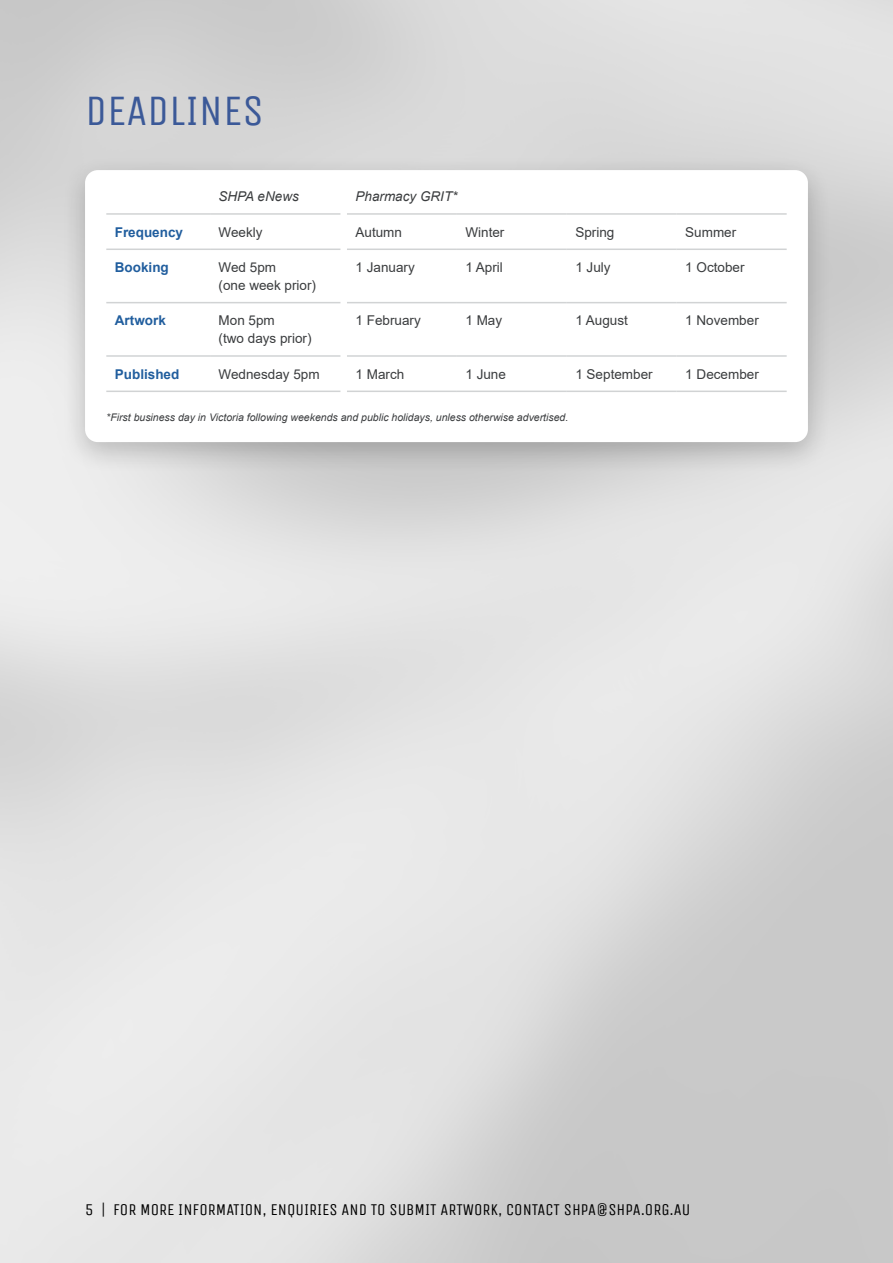
<style>
.page{position:relative;width:893px;height:1263px;background:#fff}
.page>*{position:absolute;margin:0;border:0;box-sizing:border-box;transform-origin:0 0}
.t1{font:43.5px "Unica One";color:#3b5998}
.t2{font:16.5px "Unica One";color:#000}
.t3{font:13.5px/18px "Arial";color:#3a3c3e}
.t4{font:700 13.5px "Arial";color:#215e9e}
.t5{font:italic 13.5px "Arial";color:#3a3c3e}
.t6{font:italic 10.5px "Arial";color:#3a3c3e}
</style>
<div class="page">
<div style="left:61px;top:155px;width:771px;height:319px;background:#000;opacity:.2"></div>
<div style="left:85px;top:170px;width:723px;height:272px;background:#fff;border-radius:13px"></div>
<hr style="left:106px;top:213px;width:104px;height:2px;background:#d1d3d4">
<hr style="left:210px;top:213px;width:130px;height:2px;background:#d1d3d4">
<hr style="left:347px;top:213px;width:110px;height:2px;background:#d1d3d4">
<hr style="left:457px;top:213px;width:110px;height:2px;background:#d1d3d4">
<hr style="left:567px;top:213px;width:110px;height:2px;background:#d1d3d4">
<hr style="left:677px;top:213px;width:110px;height:2px;background:#d1d3d4">
<hr style="left:106px;top:249px;width:104px;height:1px;background:#d1d3d4">
<hr style="left:210px;top:249px;width:130px;height:1px;background:#d1d3d4">
<hr style="left:347px;top:249px;width:110px;height:1px;background:#d1d3d4">
<hr style="left:457px;top:249px;width:110px;height:1px;background:#d1d3d4">
<hr style="left:567px;top:249px;width:110px;height:1px;background:#d1d3d4">
<hr style="left:677px;top:249px;width:110px;height:1px;background:#d1d3d4">
<hr style="left:106px;top:302px;width:104px;height:1px;background:#d1d3d4">
<hr style="left:210px;top:302px;width:130px;height:1px;background:#d1d3d4">
<hr style="left:347px;top:302px;width:110px;height:1px;background:#d1d3d4">
<hr style="left:457px;top:302px;width:110px;height:1px;background:#d1d3d4">
<hr style="left:567px;top:302px;width:110px;height:1px;background:#d1d3d4">
<hr style="left:677px;top:302px;width:110px;height:1px;background:#d1d3d4">
<hr style="left:106px;top:355px;width:104px;height:2px;background:#d1d3d4">
<hr style="left:210px;top:355px;width:130px;height:2px;background:#d1d3d4">
<hr style="left:347px;top:355px;width:110px;height:2px;background:#d1d3d4">
<hr style="left:457px;top:355px;width:110px;height:2px;background:#d1d3d4">
<hr style="left:567px;top:355px;width:110px;height:2px;background:#d1d3d4">
<hr style="left:677px;top:355px;width:110px;height:2px;background:#d1d3d4">
<hr style="left:106px;top:391px;width:104px;height:1px;background:#d1d3d4">
<hr style="left:210px;top:391px;width:130px;height:1px;background:#d1d3d4">
<hr style="left:347px;top:391px;width:110px;height:1px;background:#d1d3d4">
<hr style="left:457px;top:391px;width:110px;height:1px;background:#d1d3d4">
<hr style="left:567px;top:391px;width:110px;height:1px;background:#d1d3d4">
<hr style="left:677px;top:391px;width:110px;height:1px;background:#d1d3d4">
<h1 class="t1" style="left:85px;top:85px;width:181px">DEADLINES</h1>
<p class="t5" style="left:219px;top:188px;width:82px">SHPA eNews</p>
<p class="t5" style="left:355px;top:188px;width:104px">Pharmacy GRIT*</p>
<p class="t4" style="left:115px;top:222px;width:70px">Frequency</p>
<p class="t3" style="left:219px;top:223px;width:46px">Weekly</p>
<p class="t3" style="left:355px;top:223px;width:48px">Autumn</p>
<p class="t3" style="left:465px;top:223px;width:41px">Winter</p>
<p class="t3" style="left:575px;top:223px;width:41px">Spring</p>
<p class="t3" style="left:685px;top:223px;width:53px">Summer</p>
<p class="t4" style="left:115px;top:258px;width:55px">Booking</p>
<p class="t3" style="left:219px;top:258px;width:99px">Wed 5pm<br>(one week prior)</p>
<p class="t3" style="left:355px;top:258px;width:61px">1 January</p>
<p class="t3" style="left:465px;top:258px;width:39px">1 April</p>
<p class="t3" style="left:575px;top:258px;width:37px">1 July</p>
<p class="t3" style="left:685px;top:258px;width:61px">1 October</p>
<p class="t4" style="left:115px;top:311px;width:53px">Artwork</p>
<p class="t3" style="left:219px;top:311px;width:95px">Mon 5pm<br>(two days prior)</p>
<p class="t3" style="left:355px;top:311px;width:67px">1 February</p>
<p class="t3" style="left:465px;top:311px;width:38px">1 May</p>
<p class="t3" style="left:575px;top:311px;width:54px">1 August</p>
<p class="t3" style="left:685px;top:311px;width:75px">1 November</p>
<p class="t4" style="left:115px;top:364px;width:66px">Published</p>
<p class="t3" style="left:219px;top:365px;width:103px">Wednesday 5pm</p>
<p class="t3" style="left:356px;top:365px;width:50px">1 March</p>
<p class="t3" style="left:465px;top:365px;width:42px">1 June</p>
<p class="t3" style="left:575px;top:365px;width:79px">1 September</p>
<p class="t3" style="left:685px;top:365px;width:75px">1 December</p>
<p class="t6" style="left:106px;top:410px;width:463px">*First business day in Victoria following weekends and public holidays, unless otherwise advertised.</p>
<p class="t2" style="left:85px;top:1200px;width:607px">5 | FOR MORE INFORMATION, ENQUIRIES AND TO SUBMIT ARTWORK, CONTACT SHPA@SHPA.ORG.AU</p>
</div>
